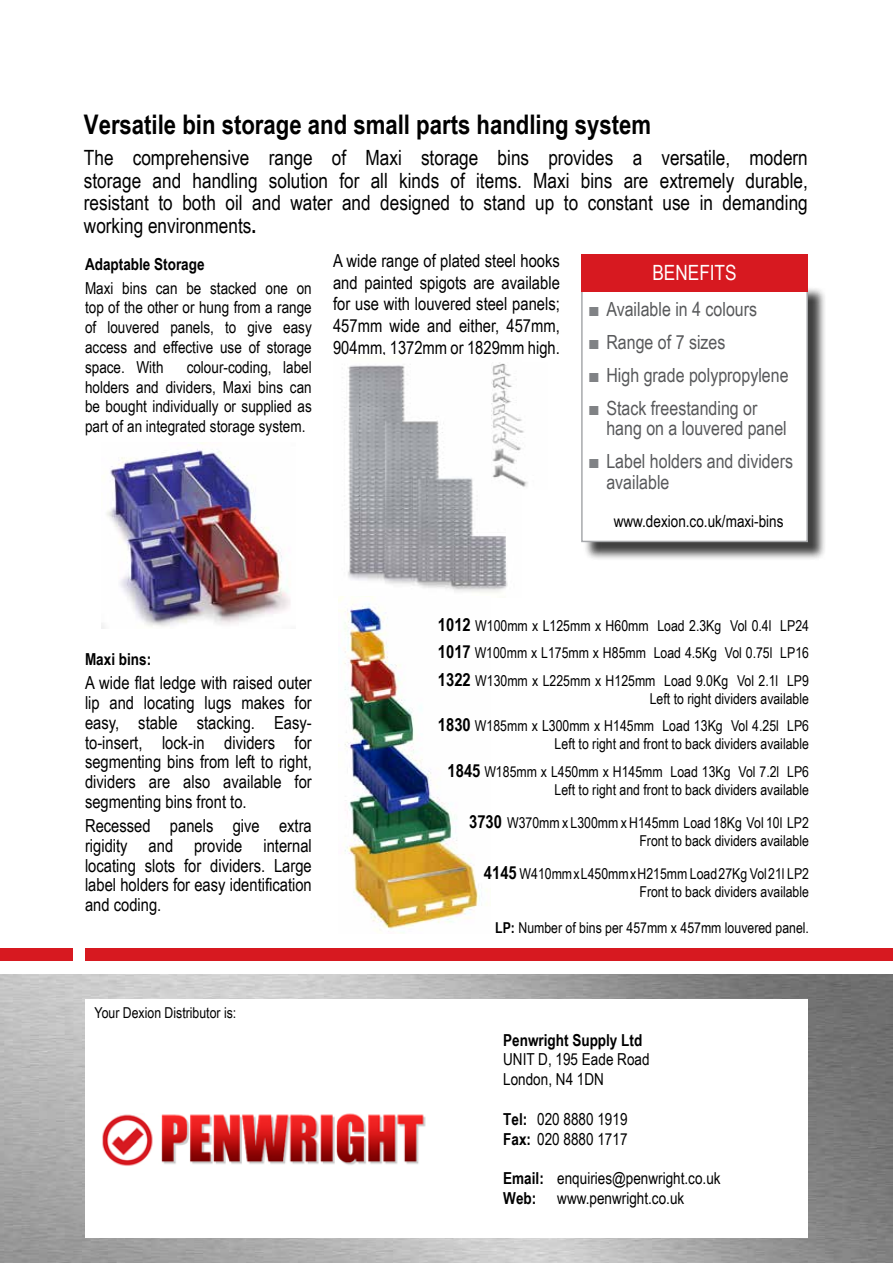
<style>
.page{position:relative;width:893px;height:1263px;background:#fff}
.page>*{position:absolute;margin:0;border:0;box-sizing:border-box;transform-origin:0 0}
.t1{font:700 27px "Arial Narrow";color:#000}
.t2{font:21px/22.5px "Arial Narrow";color:#000;text-align:justify}
.t3{font:21px "Arial Narrow";color:#fff}
.t4{font:19.5px/20.2px "Arial Narrow";color:#58595b}
.t5{font:18px/19.8px "Arial Narrow";color:#000;text-align:justify}
.t6{font:16.5px/19.8px "Arial Narrow";color:#000}
.t7{font:700 16.5px "Arial Narrow";color:#000}
.t8{font:15px/27.5px "Arial Narrow";color:#000;text-align:right}
.s1{font-weight:700}
.s2{color:#808285}
.s3{font-weight:700;font-size:18px}
</style>
<div class="page">
<img style="left:0;top:974px;width:893px;height:289px">
<div style="left:85px;top:948px;width:808px;height:13px;background:#d71920"></div>
<div style="left:0;top:948px;width:72px;height:13px;background:#d71920"></div>
<div style="left:583px;top:286px;width:243px;height:275px;background:#000;opacity:.75"></div>
<div style="left:581px;top:284px;width:227px;height:258px;background:#fff;border:2px solid #a7a9ac"></div>
<div style="left:581px;top:254px;width:227px;height:38px;background:#d71920"></div>
<img style="left:101px;top:443px;width:189px;height:185px">
<img style="left:340px;top:365px;width:168px;height:232px">
<img style="left:476px;top:363px;width:52px;height:126px">
<img style="left:339px;top:597px;width:148px;height:336px">
<div style="left:85px;top:999px;width:723px;height:238px;background:#fff"></div>
<img style="left:102px;top:1113px;width:324px;height:53px">
<h1 class="t1" style="left:84px;top:105px;width:569px">Versatile bin storage and small parts handling system</h1>
<p class="t2" style="left:84px;top:146px;width:725px">The comprehensive range of Maxi storage bins provides a versatile, modern storage and handling solution for all kinds of items. Maxi bins are extremely durable, resistant to both oil and water and designed to stand up to constant use in demanding working environments<span class="s1">.</span></p>
<p class="t7" style="left:85px;top:251px;width:121px">Adaptable Storage</p>
<p class="t6" style="left:85px;top:277px;width:228px;text-align:justify">Maxi bins can be stacked one on top of the other or hung from a range of louvered panels, to give easy access and effective use of storage space. With</p>
<p class="t6" style="left:85px;top:356px;width:228px;text-align:justify;text-indent:102px">colour-coding, label holders and dividers, Maxi bins can be bought individually or supplied as part of an integrated storage system.</p>
<p class="t5" style="left:333px;top:249px;width:228px;line-height:21.6px">A wide range of plated steel hooks and painted spigots are available for use with louvered steel panels; 457mm wide and either, 457mm, 904mm, 1372mm or 1829mm high.</p>
<h2 class="t3" style="left:652px;top:257px;width:86px">BENEFITS</h2>
<h3 class="t4" style="left:589px;top:298px;width:169px"><span class="s2">■</span> Available in 4 colours</h3>
<h3 class="t4" style="left:589px;top:331px;width:138px"><span class="s2">■</span> Range of 7 sizes</h3>
<h3 class="t4" style="left:589px;top:364px;width:201px"><span class="s2">■</span> High grade polypropylene</h3>
<h3 class="t4" style="left:606px;top:397px;width:182px;text-indent:-17px"><span class="s2">■</span> Stack freestanding or hang on a louvered panel</h3>
<h3 class="t4" style="left:606px;top:451px;width:188px;text-indent:-17px"><span class="s2">■</span> Label holders and dividers available</h3>
<p class="t6" style="left:614px;top:510px;width:171px">www.dexion.co.uk/maxi-bins</p>
<p class="t7" style="left:85px;top:647px;width:68px">Maxi bins:</p>
<p class="t5" style="left:85px;top:672px;width:228px">A wide flat ledge with raised outer lip and locating lugs makes for easy, stable stacking. Easy&shy;to-insert, lock-in dividers for segmenting bins from left to right, dividers are also available for segmenting bins front to.</p>
<p class="t5" style="left:85px;top:815px;width:228px">Recessed panels give extra rigidity and provide internal locating slots for dividers. Large label holders for easy identification and coding.</p>
<p class="t8" style="left:95px;top:998px;width:143px">Your Dexion Distributor is:</p>
<p class="t8" style="left:438px;top:611px;width:372px;text-align:justify"><span class="s3">1012</span> W100mm x L125mm x H60mm Load 2.3Kg Vol 0.4l LP24<br><span class="s3">1017</span> W100mm x L175mm x H85mm Load 4.5Kg Vol 0.75l LP16<br><span class="s3">1322</span> W130mm x L225mm x H125mm Load 9.0Kg Vol 2.1l LP9</p>
<p class="t8" style="left:438px;top:684px;width:373px">Left to right dividers available<br><span class="s3">1830</span> W185mm x L300mm x H145mm Load 13Kg Vol 4.25l LP6</p>
<p class="t8" style="left:448px;top:729px;width:363px">Left to right and front to back dividers available<br><span class="s3">1845</span> W185mm x L450mm x H145mm Load 13Kg Vol 7.2l LP6</p>
<p class="t8" style="left:555px;top:775px;width:256px">Left to right and front to back dividers available</p>
<p class="t8" style="left:469px;top:813px;width:341px;line-height:18px"><span class="s3">3730</span> W370mm x L300mm x H145mm Load 18Kg Vol 10l LP2<br>Front to back dividers available</p>
<p class="t8" style="left:484px;top:864px;width:327px;line-height:18px"><span class="s3">4145</span> W410mm x L450mm x H215mm Load 27Kg Vol 21l LP2<br>Front to back dividers available</p>
<p class="t8" style="left:495px;top:914px;width:315px"><span class="s1">LP:</span> Number of bins per 457mm x 457mm louvered panel.</p>
<p class="t7" style="left:503px;top:1027px;width:141px">Penwright Supply Ltd</p>
<p class="t6" style="left:503px;top:1049px;width:148px">UNIT D, 195 Eade Road<br>London, N4 1DN</p>
<p class="t6" style="left:503px;top:1108px;width:126px"><span class="s1">Tel:</span> 020 8880 1919<br><span class="s1">Fax:</span> 020 8880 1717</p>
<p class="t6" style="left:503px;top:1168px;width:219px"><span class="s1">Email:</span> enquiries@penwright.co.uk<br><span class="s1">Web:</span></p>
<p class="t6" style="left:557px;top:1188px;width:129px">www.penwright.co.uk</p>
</div>
